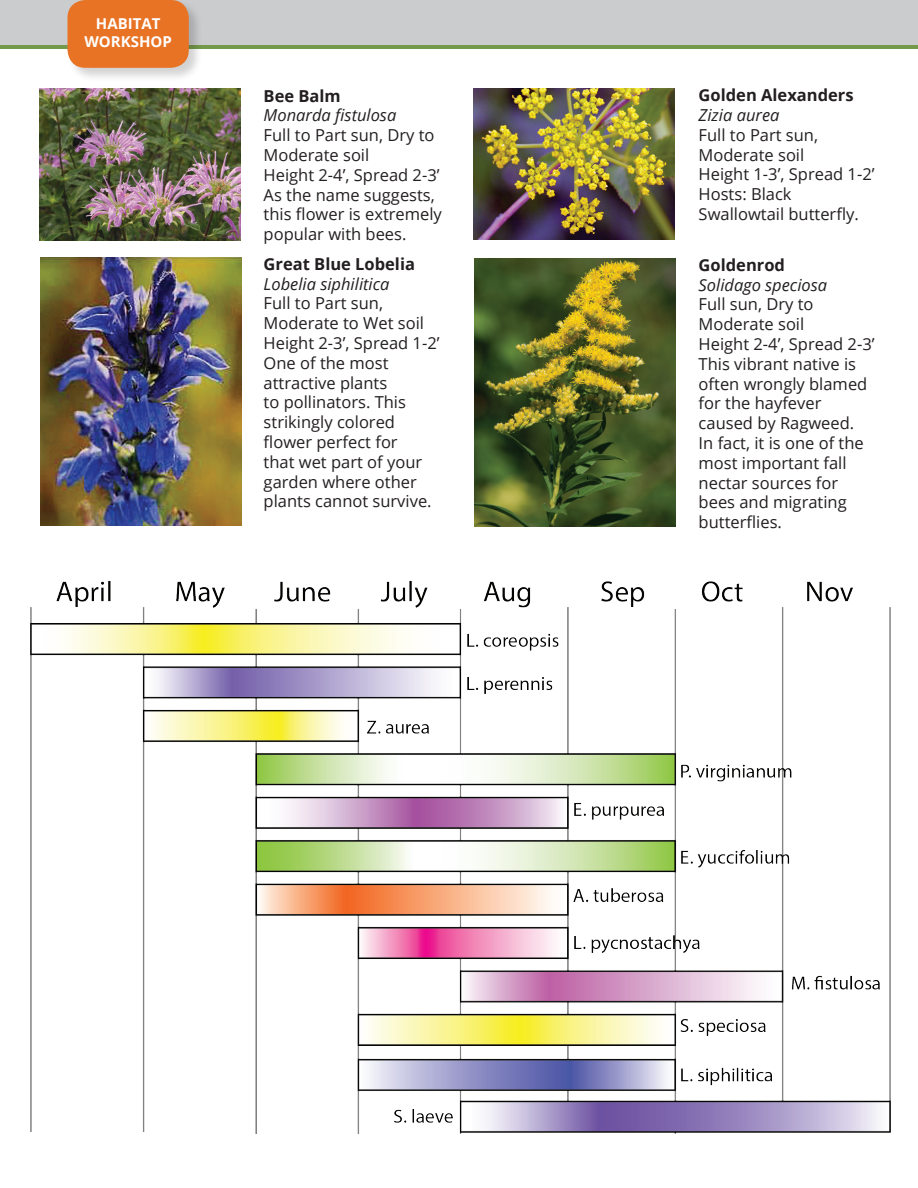
<style>
.page{position:relative;width:918px;height:1188px;background:#fff}
.page>*{position:absolute;margin:0;border:0;box-sizing:border-box;transform-origin:0 0}
.t1{font:16.5px/19.8px "Open Sans";color:#231f20}
.t2{font:italic 16.5px "Open Sans";color:#231f20}
.t3{font:700 16.5px "Open Sans";color:#231f20}
.t4{font:700 15px/18px "Open Sans";color:#fff;text-align:center}
</style>
<div class="page">
<img style="left:39px;top:89px;width:202px;height:151px">
<img style="left:30px;top:581px;width:861px;height:553px">
<img style="left:473px;top:89px;width:202px;height:151px">
<img style="left:474px;top:258px;width:201px;height:268px">
<img style="left:40px;top:257px;width:201px;height:268px">
<div style="left:0;top:41px;width:918px;height:8px;background:#739a4a"></div>
<div style="left:0;top:0;width:918px;height:45px;background:#cbccce"></div>
<div style="left:66px;top:0;width:137px;height:82px;background:#231f20;opacity:.2"></div>
<div style="left:68px;top:0;width:121px;height:68px;background:#e97324;border-radius:18px"></div>
<p class="t4" style="left:84px;top:15px;width:89px">HABITAT<br>WORKSHOP</p>
<p class="t3" style="left:264px;top:84px;width:79px">Bee Balm</p>
<p class="t2" style="left:264px;top:104px;width:134px">Monarda fistulosa</p>
<p class="t1" style="left:264px;top:125px;width:180px">Full to Part sun, Dry to<br>Moderate soil<br>Height 2-4’, Spread 2-3’<br>As the name suggests, this flower is extremely popular with bees.</p>
<p class="t3" style="left:264px;top:252px;width:153px">Great Blue Lobelia</p>
<p class="t2" style="left:264px;top:272px;width:127px">Lobelia siphilitica</p>
<p class="t1" style="left:264px;top:293px;width:177px">Full to Part sun,<br>Moderate to Wet soil<br>Height 2-3’, Spread 1-2’<br>One of the most attractive plants<br>to pollinators. This strikingly colored flower perfect for<br>that wet part of your garden where other plants cannot survive.</p>
<p class="t3" style="left:699px;top:84px;width:156px">Golden Alexanders</p>
<p class="t2" style="left:699px;top:104px;width:82px">Zizia aurea</p>
<p class="t1" style="left:699px;top:124px;width:177px">Full to Part sun,<br>Moderate soil<br>Height 1-3’, Spread 1-2’<br>Hosts: Black<br>Swallowtail butterfly.</p>
<p class="t3" style="left:699px;top:253px;width:88px">Goldenrod</p>
<p class="t2" style="left:699px;top:273px;width:130px">Solidago speciosa</p>
<p class="t1" style="left:699px;top:294px;width:177px">Full sun, Dry to<br>Moderate soil<br>Height 2-4’, Spread 2-3’<br>This vibrant native is often wrongly blamed for the hayfever caused by Ragweed.<br>In fact, it is one of the most important fall nectar sources for bees and migrating butterflies.</p>
</div>
